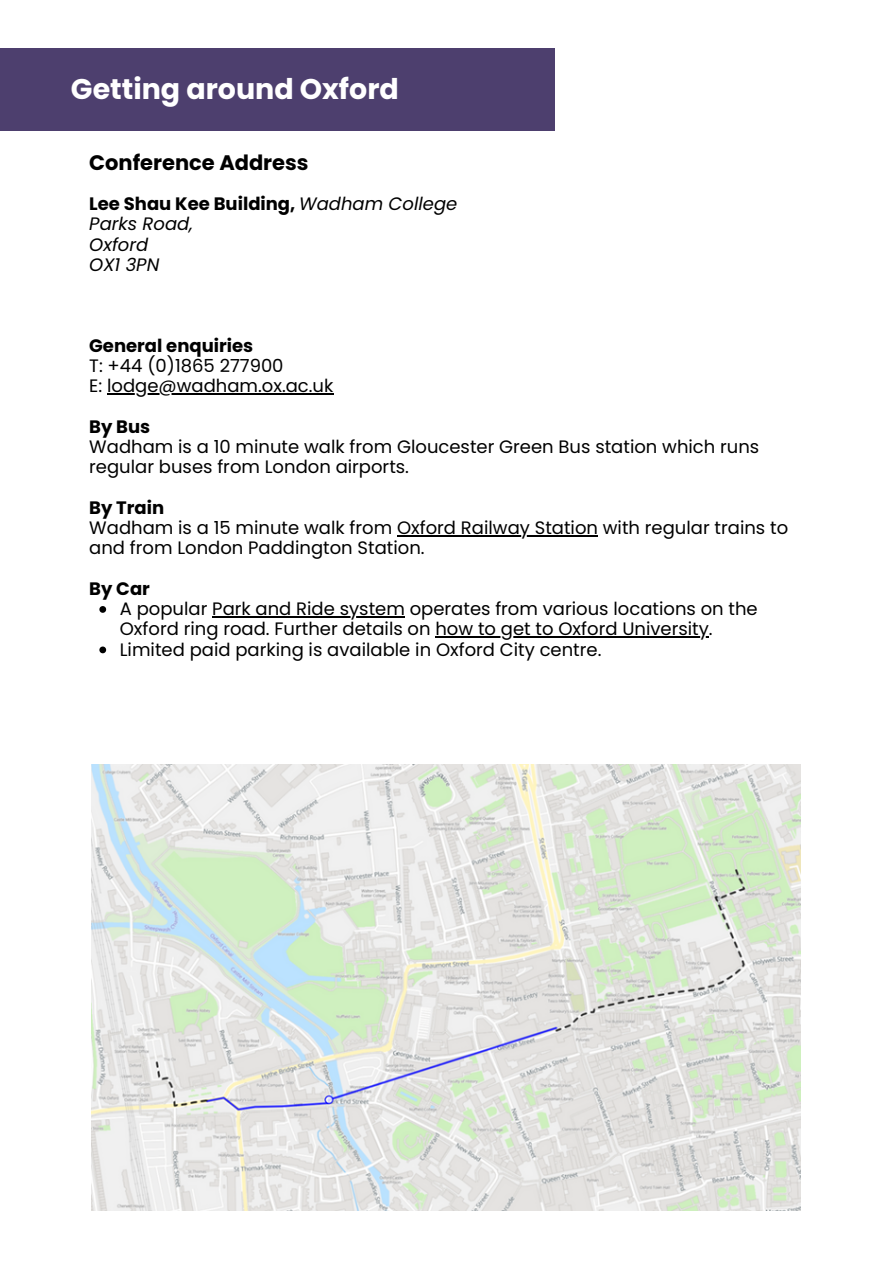
<style>
.page{position:relative;width:893px;height:1264px;background:#fff}
.page>*{position:absolute;margin:0;border:0;box-sizing:border-box;transform-origin:0 0}
.t1{font:700 28.5px "Poppins";color:#fff}
.t2{font:700 21px "Poppins";color:#000}
.t3{font:18px/20.2px "Poppins";color:#000}
.t4{font:italic 18px/20.2px "Poppins";color:#000}
.t5{font:700 18px "Poppins";color:#000}
.s1{font-weight:700;font-style:normal}
</style>
<div class="page">
<div style="left:0;top:48px;width:555px;height:82px;background:#4d3f6e"></div>
<svg style="left:99px;top:606px;width:7px;height:7px"></svg>
<hr style="left:212px;top:616px;width:193px;height:1px;background:#000">
<hr style="left:435px;top:636px;width:273px;height:1px;background:#000">
<svg style="left:99px;top:646px;width:7px;height:7px"></svg>
<hr style="left:107px;top:393px;width:226px;height:1px;background:#000">
<hr style="left:397px;top:535px;width:201px;height:1px;background:#000">
<img style="left:92px;top:765px;width:708px;height:445px">
<h1 class="t1" style="left:71px;top:69px;width:329px">Getting around Oxford</h1>
<p class="t2" style="left:89px;top:148px;width:221px">Conference Address</p>
<p class="t4" style="left:89px;top:194px;width:369px"><span class="s1">Lee Shau Kee Building,</span> Wadham College<br>Parks Road,<br>Oxford<br>OX1 3PN</p>
<p class="t5" style="left:89px;top:333px;width:165px">General enquiries</p>
<p class="t3" style="left:89px;top:356px;width:246px">T: +44 (0)1865 277900<br>E: lodge@wadham.ox.ac.uk</p>
<p class="t5" style="left:89px;top:414px;width:63px">By Bus</p>
<p class="t3" style="left:89px;top:436px;width:671px">Wadham is a 10 minute walk from Gloucester Green Bus station which runs regular buses from London airports.</p>
<p class="t5" style="left:89px;top:495px;width:76px">By Train</p>
<p class="t3" style="left:89px;top:517px;width:700px">Wadham is a 15 minute walk from Oxford Railway Station with regular trains to and from London Paddington Station.</p>
<p class="t5" style="left:89px;top:576px;width:62px">By Car</p>
<p class="t3" style="left:120px;top:598px;width:639px">A popular Park and Ride system operates from various locations on the<br>Oxford ring road. Further details on how to get to Oxford University.<br>Limited paid parking is available in Oxford City centre.</p>
</div>
